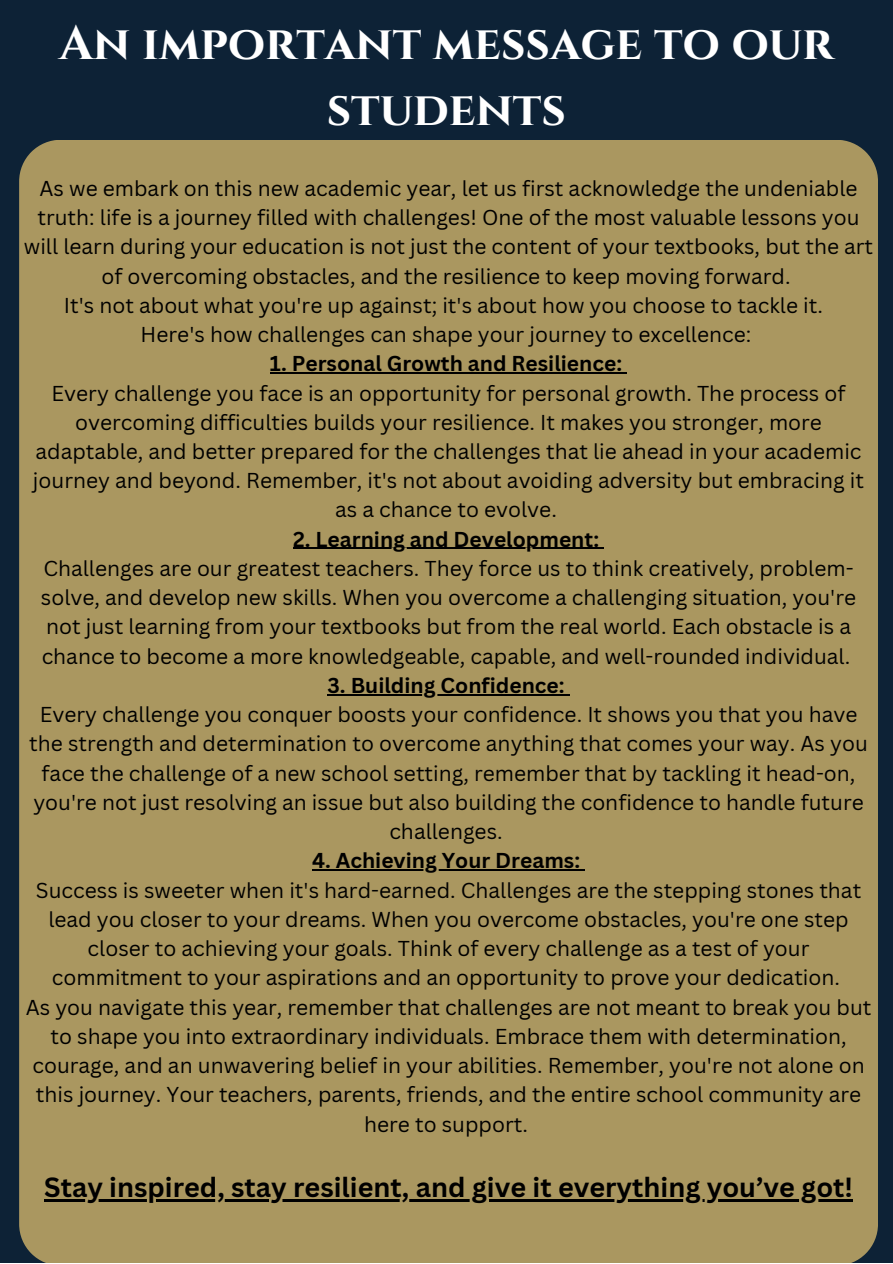
<style>
.page{position:relative;width:893px;height:1264px;background:#fff}
.page>*{position:absolute;margin:0;border:0;box-sizing:border-box;transform-origin:0 0}
.t1{font:700 47.7px/66.3px "Cinzel";color:#fff;text-align:center}
.t2{font:700 27px "Canva Sans";color:#000}
.t3{font:21px/29.2px "Canva Sans";color:#000;text-align:center}
.t4{font:700 21px "Canva Sans";color:#000}
</style>
<div class="page">
<div style="left:0;top:0;width:892px;height:1262px;background:#0d2236"></div>
<div style="left:19px;top:140px;width:858px;height:1122px;background:#aa9760"></div>
<hr style="left:270px;top:372px;width:352px;height:1px;background:#000">
<hr style="left:293px;top:548px;width:306px;height:1px;background:#000">
<hr style="left:327px;top:694px;width:237px;height:1px;background:#000">
<hr style="left:312px;top:869px;width:268px;height:1px;background:#000">
<hr style="left:44px;top:1198px;width:808px;height:3px;background:#000">
<p class="t1" style="left:59px;top:12px;width:775px">An important message to our students</p>
<p class="t3" style="left:24px;top:173px;width:850px">As we embark on this new academic year, let us first acknowledge the undeniable truth: life is a journey filled with challenges! One of the most valuable lessons you will learn during your education is not just the content of your textbooks, but the art of overcoming obstacles, and the resilience to keep moving forward.</p>
<p class="t3" style="left:64px;top:290px;width:760px">It's not about what you're up against; it's about how you choose to tackle it.</p>
<p class="t3" style="left:141px;top:319px;width:612px">Here's how challenges can shape your journey to excellence:</p>
<p class="t4" style="left:270px;top:349px;width:353px">1. Personal Growth and Resilience:</p>
<p class="t3" style="left:33px;top:378px;width:832px">Every challenge you face is an opportunity for personal growth. The process of overcoming difficulties builds your resilience. It makes you stronger, more adaptable, and better prepared for the challenges that lie ahead in your academic journey and beyond. Remember, it's not about avoiding adversity but embracing it as a chance to evolve.</p>
<p class="t4" style="left:293px;top:524px;width:307px">2. Learning and Development:</p>
<p class="t3" style="left:41px;top:553px;width:816px;text-align:left">Challenges are our greatest teachers. They force us to think creatively, problem&shy;solve, and develop new skills. When you overcome a challenging situation, you're not just learning from your textbooks but from the real world. Each obstacle is a chance to become a more knowledgeable, capable, and well-rounded individual.</p>
<p class="t4" style="left:327px;top:670px;width:238px">3. Building Confidence:</p>
<p class="t3" style="left:29px;top:699px;width:840px">Every challenge you conquer boosts your confidence. It shows you that you have the strength and determination to overcome anything that comes your way. As you face the challenge of a new school setting, remember that by tackling it head-on, you're not just resolving an issue but also building the confidence to handle future challenges.</p>
<p class="t4" style="left:312px;top:845px;width:269px">4. Achieving Your Dreams:</p>
<p class="t3" style="left:36px;top:874px;width:826px">Success is sweeter when it's hard-earned. Challenges are the stepping stones that lead you closer to your dreams. When you overcome obstacles, you're one step closer to achieving your goals. Think of every challenge as a test of your commitment to your aspirations and an opportunity to prove your dedication.</p>
<p class="t3" style="left:26px;top:991px;width:847px">As you navigate this year, remember that challenges are not meant to break you but to shape you into extraordinary individuals. Embrace them with determination, courage, and an unwavering belief in your abilities. Remember, you're not alone on this journey. Your teachers, parents, friends, and the entire school community are here to support.</p>
<p class="t2" style="left:44px;top:1167px;width:810px">Stay inspired, stay resilient, and give it everything you’ve got!</p>
</div>
